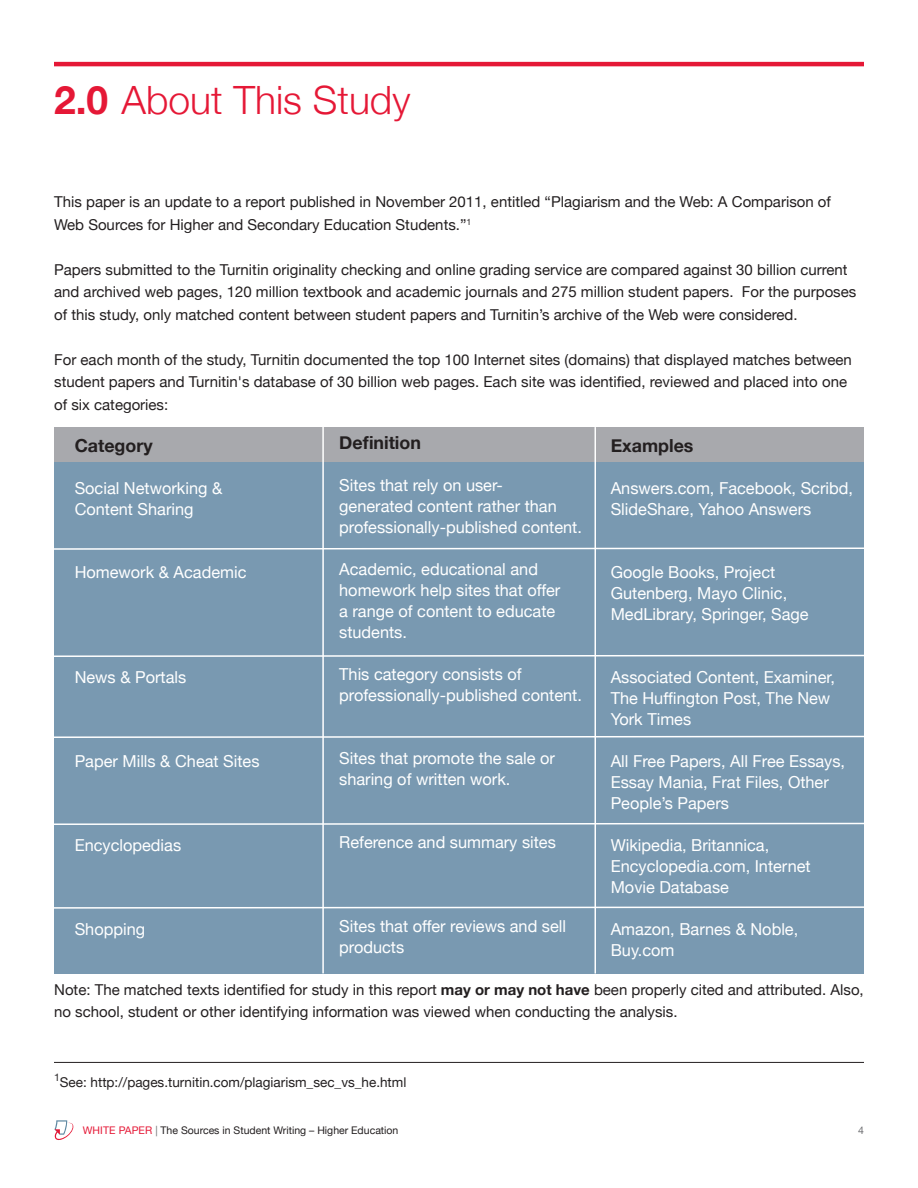
<style>
.page{position:relative;width:918px;height:1188px;background:#fff}
.page>*{position:absolute;margin:0;border:0;box-sizing:border-box;transform-origin:0 0}
.t1{font:300 39px "Helvetica Neue";color:#e51836}
.Body{font:700 18px "Helvetica Neue";color:#231f20}
.Body-2{font:16.5px/21px "Helvetica Neue";color:#fff}
.Body-3{font:15px/22.5px "Helvetica Neue";color:#231f20}
.Body-4{font:13.5px "Helvetica Neue";color:#231f20}
.t2{font:10.5px "Helvetica Neue";color:#231f20}
.t3{font:10.5px "Helvetica Neue";color:#6c6d70}
.s1{font-weight:700}
.s2{color:#e51836}
.s3{color:#6c6d70}
</style>
<div class="page">
<svg style="left:54px;top:1120px;width:20px;height:20px"></svg>
<div style="left:54px;top:427px;width:810px;height:546px;background:#7999b1"></div>
<hr style="left:54px;top:62px;width:810px;height:4px;background:#e51836">
<hr style="left:54px;top:1062px;width:810px;height:1px;background:#231f20">
<div style="left:54px;top:427px;width:810px;height:35px;background:#a8a9ad"></div>
<svg style="left:54px;top:547px;width:810px;height:4px"></svg>
<svg style="left:54px;top:654px;width:810px;height:4px"></svg>
<svg style="left:54px;top:735px;width:810px;height:4px"></svg>
<svg style="left:54px;top:822px;width:810px;height:4px"></svg>
<svg style="left:54px;top:906px;width:810px;height:3px"></svg>
<hr style="left:322px;top:427px;width:2px;height:546px;background:#fff">
<hr style="left:595px;top:427px;width:1px;height:547px;background:#fff">
<h1 class="t1" style="left:54px;top:76px;width:358px"><span class="s1">2.0</span> About This Study</h1>
<p class="Body-3" style="left:54px;top:191px;width:778px">This paper is an update to a report published in November 2011, entitled “Plagiarism and the Web: A Comparison of<br>Web Sources for Higher and Secondary Education Students.”<sup>1</sup></p>
<p class="Body-3" style="left:54px;top:258px;width:804px">Papers submitted to the Turnitin originality checking and online grading service are compared against 30 billion current and archived web pages, 120 million textbook and academic journals and 275 million student papers. For the purposes of this study, only matched content between student papers and Turnitin’s archive of the Web were considered.</p>
<p class="Body-3" style="left:54px;top:348px;width:799px">For each month of the study, Turnitin documented the top 100 Internet sites (domains) that displayed matches between student papers and Turnitin's database of 30 billion web pages. Each site was identified, reviewed and placed into one of six categories:</p>
<p class="Body" style="left:75px;top:435px;width:79px">Category</p>
<p class="Body-2" style="left:75px;top:478px;width:149px">Social Networking &amp;</p>
<p class="Body-2" style="left:75px;top:499px;width:120px">Content Sharing</p>
<p class="Body-2" style="left:75px;top:562px;width:173px">Homework &amp; Academic</p>
<p class="Body-2" style="left:75px;top:667px;width:113px">News &amp; Portals</p>
<p class="Body-2" style="left:75px;top:751px;width:186px">Paper Mills &amp; Cheat Sites</p>
<p class="Body-2" style="left:75px;top:835px;width:108px">Encyclopedias</p>
<p class="Body-2" style="left:75px;top:919px;width:72px">Shopping</p>
<p class="Body" style="left:339px;top:432px;width:83px">Definition</p>
<p class="Body-2" style="left:339px;top:475px;width:244px">Sites that rely on user-<br>generated content rather than professionally-published content.</p>
<p class="Body-2" style="left:339px;top:559px;width:223px">Academic, educational and homework help sites that offer a range of content to educate students.</p>
<p class="Body-2" style="left:339px;top:664px;width:244px">This category consists of professionally-published content.</p>
<p class="Body-2" style="left:339px;top:748px;width:217px">Sites that promote the sale or sharing of written work.</p>
<p class="Body-2" style="left:339px;top:832px;width:218px">Reference and summary sites</p>
<p class="Body-2" style="left:339px;top:916px;width:228px">Sites that offer reviews and sell products</p>
<p class="Body" style="left:611px;top:435px;width:84px">Examples</p>
<p class="Body-2" style="left:611px;top:478px;width:244px">Answers.com, Facebook, Scribd,<br>SlideShare, Yahoo Answers</p>
<p class="Body-2" style="left:611px;top:562px;width:199px">Google Books, Project<br>Gutenberg, Mayo Clinic,<br>MedLibrary, Springer, Sage</p>
<p class="Body-2" style="left:611px;top:667px;width:226px">Associated Content, Examiner,<br>The Huffington Post, The New<br>York Times</p>
<p class="Body-2" style="left:611px;top:751px;width:236px">All Free Papers, All Free Essays,<br>Essay Mania, Frat Files, Other<br>People’s Papers</p>
<p class="Body-2" style="left:611px;top:835px;width:201px">Wikipedia, Britannica,<br>Encyclopedia.com, Internet<br>Movie Database</p>
<p class="Body-2" style="left:611px;top:919px;width:189px">Amazon, Barnes &amp; Noble,<br>Buy.com</p>
<p class="Body-3" style="left:54px;top:978px;width:811px">Note: The matched texts identified for study in this report <span class="s1">may or may not have</span> been properly cited and attributed. Also, no school, student or other identifying information was viewed when conducting the analysis.</p>
<p class="Body-4" style="left:54px;top:1074px;width:354px"><sup>1</sup>See: http://pages.turnitin.com/plagiarism_sec_vs_he.html</p>
<p class="t2" style="left:83px;top:1124px;width:317px"><span class="s2">WHITE PAPER</span> <span class="s3">|</span> The Sources in Student Writing – Higher Education</p>
<p class="t3" style="left:858px;top:1124px;width:7px">4</p>
</div>
